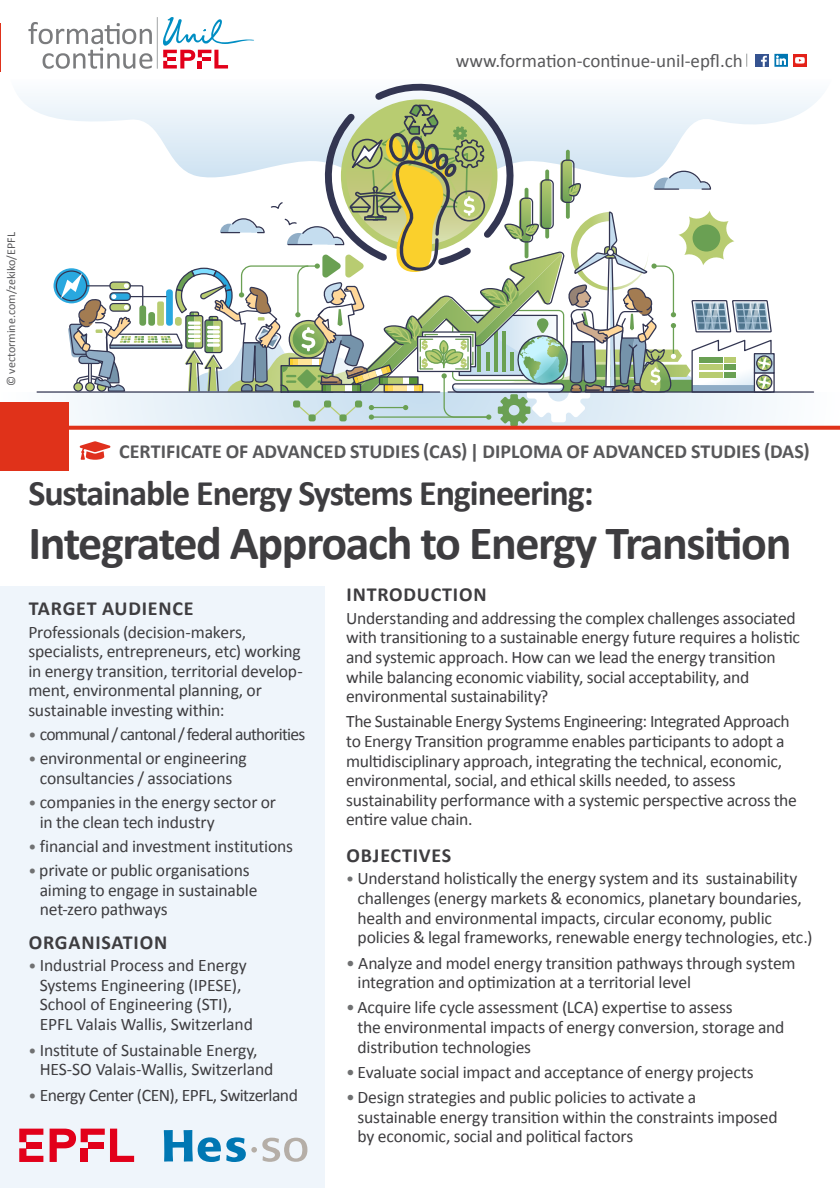
<style>
.page{position:relative;width:840px;height:1188px;background:#fff}
.page>*{position:absolute;margin:0;border:0;box-sizing:border-box;transform-origin:0 0}
.t1{font:700 48px "Calibri";letter-spacing:-.03em;color:#3e3d40}
.t2{font:700 36px "Calibri";letter-spacing:-.03em;color:#3e3d40}
.t3{font:700 20px "Calibri";letter-spacing:.005em;color:#58585a}
.t4{font:700 20px "Calibri";letter-spacing:.04em;color:#3e3d40}
.t5{font:19px "Calibri";color:#58585a}
.t6{font:17.6px/19.6px "Calibri";letter-spacing:-.015em;color:#3e3d40}
.t7{font:17.6px "Calibri";letter-spacing:-.045em;color:#3e3d40}
.t8{font:12px "Calibri";color:#58585a}
.s1{font-size:16px;color:#707172}
.s2{color:#707172}
</style>
<div class="page">
<svg style="left:19px;top:96px;width:802px;height:27px"></svg>
<div style="left:0;top:392px;width:839px;height:36px;background:#f9fcfd"></div>
<div style="left:755px;top:374px;width:17px;height:16px;border:1px solid #333652;border-radius:50%"></div>
<div style="left:755px;top:355px;width:17px;height:16px;border:1px solid #333652;border-radius:50%"></div>
<div style="left:753px;top:353px;width:21px;height:20px;border:1px solid #333652"></div>
<hr style="left:448px;top:391px;width:365px;height:2px;background:#333652">
<hr style="left:37px;top:391px;width:402px;height:2px;background:#333652">
<svg style="left:53px;top:268px;width:36px;height:35px"></svg>
<div style="left:56px;top:270px;width:31px;height:31px;border:1px solid #333652;border-radius:50%"></div>
<svg style="left:61px;top:83px;width:710px;height:343px"></svg>
<div style="left:0;top:586px;width:324px;height:602px;background:#eff5fb"></div>
<hr style="left:157px;top:17px;width:1px;height:52px;background:#b1b3b4">
<svg style="left:28px;top:22px;width:124px;height:47px"></svg>
<svg style="left:163px;top:17px;width:91px;height:52px"></svg>
<div style="left:755px;top:54px;width:13px;height:13px;background:#355390"></div>
<svg style="left:760px;top:56px;width:6px;height:11px"></svg>
<svg style="left:774px;top:54px;width:13px;height:13px"></svg>
<svg style="left:775px;top:56px;width:10px;height:9px"></svg>
<svg style="left:746px;top:54px;width:1px;height:13px"></svg>
<div style="left:792px;top:54px;width:14px;height:13px;background:#e32119"></div>
<svg style="left:795px;top:57px;width:9px;height:7px"></svg>
<svg style="left:79px;top:441px;width:32px;height:19px"></svg>
<svg style="left:19px;top:1128px;width:24px;height:14px"></svg>
<svg style="left:19px;top:1148px;width:24px;height:14px"></svg>
<div style="left:26px;top:1142px;width:16px;height:6px;background:#e2001a"></div>
<svg style="left:50px;top:1128px;width:84px;height:34px"></svg>
<div style="left:81px;top:1148px;width:7px;height:14px;background:#e2001a"></div>
<div style="left:88px;top:1142px;width:15px;height:6px;background:#e2001a"></div>
<svg style="left:164px;top:1130px;width:143px;height:32px"></svg>
<div style="left:0;top:403px;width:68px;height:68px;background:#e0321a"></div>
<svg style="left:68px;top:426px;width:771px;height:4px;background:#e13f29"></svg>
<hr style="left:0;top:69px;width:1px;height:338px;background:#b8cd72">
<hr style="left:0;top:23px;width:1px;height:48px;background:#df321b">
<p class="t5" style="left:455px;top:47px;width:288px">www.formation-continue-unil-epfl.ch</p>
<p class="t8" style="left:3px;top:386px;width:155px;rotate:-90deg">© vectormine.com/zekiko/EPFL</p>
<p class="t3" style="left:119px;top:437px;width:691px">CERTIFICATE OF ADVANCED STUDIES (CAS) | DIPLOMA OF ADVANCED STUDIES (DAS)</p>
<h2 class="t2" style="left:28px;top:468px;width:566px">Sustainable Energy Systems Engineering:</h2>
<h1 class="t1" style="left:28px;top:509px;width:764px">Integrated Approach to Energy Transition</h1>
<p class="t4" style="left:29px;top:594px;width:166px">TARGET AUDIENCE</p>
<p class="t6" style="left:28px;top:621px;width:276px">Professionals (decision-makers, specialists, entrepreneurs, etc) working in energy transition, territorial develop&shy;ment, environmental planning, or sustainable investing within:</p>
<p class="t7" style="left:28px;top:722px;width:278px"><span class="s1">•</span> communal / cantonal / federal authorities</p>
<p class="t6" style="left:28px;top:748px;width:220px;text-align:center"><span class="s1">•</span> environmental or engineering consultancies / associations</p>
<p class="t6" style="left:40px;top:792px;width:238px;text-indent:-11px"><span class="s1">•</span> companies in the energy sector or in the clean tech industry</p>
<p class="t6" style="left:28px;top:836px;width:266px"><span class="s1">•</span> financial and investment institutions</p>
<p class="t6" style="left:40px;top:860px;width:219px;text-indent:-11px"><span class="s1">•</span> private or public organisations aiming to engage in sustainable net-zero pathways</p>
<p class="t4" style="left:29px;top:928px;width:140px">ORGANISATION</p>
<p class="t6" style="left:40px;top:955px;width:214px;text-indent:-11px"><span class="s1">•</span> Industrial Process and Energy<br>Systems Engineering (IPESE),<br>School of Engineering (STI),<br>EPFL Valais Wallis, Switzerland</p>
<p class="t6" style="left:40px;top:1039px;width:235px;text-indent:-11px"><span class="s1">•</span> Institute of Sustainable Energy,<br>HES-SO Valais-Wallis, Switzerland</p>
<p class="t6" style="left:28px;top:1085px;width:271px"><span class="s1">•</span> Energy Center (CEN), EPFL, Switzerland</p>
<p class="t4" style="left:346px;top:580px;width:141px">INTRODUCTION</p>
<p class="t6" style="left:346px;top:608px;width:455px">Understanding and addressing the complex challenges associated with transitioning to a sustainable energy future requires a holistic and systemic approach. How can we lead the energy transition while balancing economic viability, social acceptability, and environmental sustainability?</p>
<p class="t6" style="left:346px;top:711px;width:452px">The Sustainable Energy Systems Engineering: Integrated Approach to Energy Transition programme enables participants to adopt a multidisciplinary approach, integrating the technical, economic, environmental, social, and ethical skills needed, to assess sustainability performance with a systemic perspective across the entire value chain.</p>
<p class="t4" style="left:346px;top:841px;width:106px">OBJECTIVES</p>
<p class="t6" style="left:357px;top:868px;width:456px;text-indent:-11px"><span class="s1">•</span> Understand holistically the energy system and its sustainability challenges (energy markets &amp; economics, planetary boundaries, health and environmental impacts, circular economy, public policies &amp; legal frameworks, renewable energy technologies, etc.)</p>
<p class="t6" style="left:357px;top:952px;width:439px;text-indent:-11px"><span class="s2">•</span> Analyze and model energy transition pathways through system integration and optimization at a territorial level</p>
<p class="t6" style="left:357px;top:997px;width:428px;text-indent:-11px"><span class="s2">•</span> Acquire life cycle assessment (LCA) expertise to assess<br>the environmental impacts of energy conversion, storage and distribution technologies</p>
<p class="t6" style="left:346px;top:1062px;width:409px"><span class="s2">•</span> Evaluate social impact and acceptance of energy projects</p>
<p class="t6" style="left:357px;top:1087px;width:421px;text-indent:-11px"><span class="s2">•</span> Design strategies and public policies to activate a sustainable energy transition within the constraints imposed by economic, social and political factors</p>
</div>
